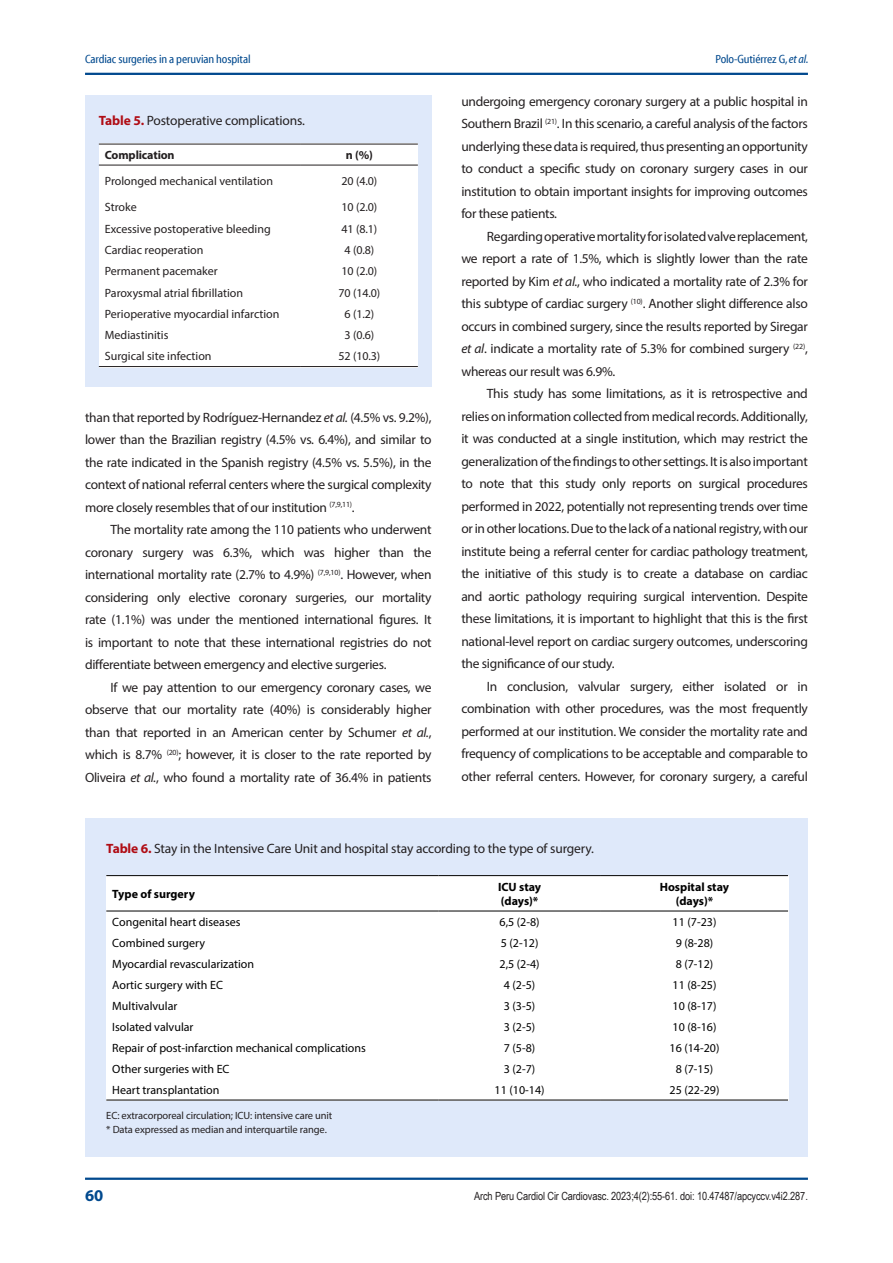
<style>
.page{position:relative;width:893px;height:1263px;background:#fff}
.page>*{position:absolute;margin:0;border:0;box-sizing:border-box;transform-origin:0 0}
.t1{font:700 16.5px "Myriad Pro";color:#01498e}
.TEXTO_GENERAL{font:13.5px/22.5px "Myriad Pro";letter-spacing:-.02em;color:#231f20;text-align:justify}
.TEXTO_DE_FIGURA{font:13.5px "Myriad Pro";letter-spacing:-.01em;color:#231f20}
.t2{font:12px "Myriad Pro";color:#000}
.t3{font:12px "Myriad Pro";color:#231f20}
.t4{font:12px "Myriad Cn Web";letter-spacing:-.01em;color:#01498e}
.t5{font:700 12px "Myriad Pro";color:#000}
.t6{font:700 12px "Myriad Pro";letter-spacing:-.01em;color:#231f20}
.t7{font:11.25px "Arial Narrow";letter-spacing:-.01em;color:#231f20}
.TEXTO_DE_FIGURA-2{font:10.5px "Myriad Pro";letter-spacing:-.01em;color:#231f20}
.s1{font-family:"Myriad Cn It Web"}
.s2{font-weight:700;color:#b00d15}
.s3{font-style:italic}
</style>
<div class="page">
<hr style="left:85px;top:73px;width:723px;height:2px;background:#01498e">
<hr style="left:85px;top:1177px;width:723px;height:3px;background:#01498e">
<div style="left:85px;top:96px;width:347px;height:291px;background:#dfe9fa"></div>
<div style="left:99px;top:144px;width:319px;height:224px;background:#fff"></div>
<hr style="left:99px;top:144px;width:202px;height:1px;background:#231f20">
<hr style="left:301px;top:144px;width:117px;height:1px;background:#231f20">
<hr style="left:99px;top:165px;width:202px;height:1px;background:#231f20">
<hr style="left:301px;top:165px;width:117px;height:1px;background:#231f20">
<hr style="left:99px;top:366px;width:202px;height:1px;background:#231f20">
<hr style="left:301px;top:366px;width:117px;height:1px;background:#231f20">
<div style="left:85px;top:819px;width:723px;height:338px;background:#dfe9fa"></div>
<div style="left:106px;top:875px;width:682px;height:226px;background:#fff"></div>
<hr style="left:106px;top:875px;width:332px;height:1px;background:#000">
<hr style="left:438px;top:875px;width:163px;height:1px;background:#000">
<hr style="left:601px;top:875px;width:187px;height:1px;background:#000">
<hr style="left:106px;top:911px;width:332px;height:1px;background:#000">
<hr style="left:438px;top:911px;width:163px;height:1px;background:#000">
<hr style="left:601px;top:911px;width:187px;height:1px;background:#000">
<hr style="left:106px;top:1100px;width:332px;height:1px;background:#000">
<hr style="left:438px;top:1100px;width:163px;height:1px;background:#000">
<hr style="left:601px;top:1100px;width:187px;height:1px;background:#000">
<p class="t4" style="left:85px;top:53px;width:167px">Cardiac surgeries in a peruvian hospital</p>
<p class="t4" style="left:715px;top:53px;width:95px">Polo-Gutiérrez G, <span class="s1">et al.</span></p>
<p class="TEXTO_DE_FIGURA" style="left:99px;top:112px;width:208px"><span class="s2">Table 5.</span> Postoperative complications.</p>
<p class="t6" style="left:105px;top:147px;width:71px">Complication</p>
<p class="t6" style="left:346px;top:147px;width:29px">n (%)</p>
<p class="t3" style="left:105px;top:174px;width:170px">Prolonged mechanical ventilation</p>
<p class="t3" style="left:342px;top:174px;width:37px">20 (4.0)</p>
<p class="t3" style="left:105px;top:200px;width:33px">Stroke</p>
<p class="t3" style="left:342px;top:200px;width:37px">10 (2.0)</p>
<p class="t3" style="left:105px;top:221px;width:167px">Excessive postoperative bleeding</p>
<p class="t3" style="left:342px;top:221px;width:37px">41 (8.1)</p>
<p class="t3" style="left:105px;top:243px;width:100px">Cardiac reoperation</p>
<p class="t3" style="left:345px;top:243px;width:31px">4 (0.8)</p>
<p class="t3" style="left:105px;top:264px;width:114px">Permanent pacemaker</p>
<p class="t3" style="left:342px;top:264px;width:37px">10 (2.0)</p>
<p class="t3" style="left:105px;top:285px;width:140px">Paroxysmal atrial fibrillation</p>
<p class="t3" style="left:339px;top:285px;width:43px">70 (14.0)</p>
<p class="t3" style="left:105px;top:307px;width:176px">Perioperative myocardial infarction</p>
<p class="t3" style="left:345px;top:307px;width:31px">6 (1.2)</p>
<p class="t3" style="left:105px;top:328px;width:65px">Mediastinitis</p>
<p class="t3" style="left:345px;top:328px;width:31px">3 (0.6)</p>
<p class="t3" style="left:105px;top:349px;width:108px">Surgical site infection</p>
<p class="t3" style="left:339px;top:349px;width:43px">52 (10.3)</p>
<p class="TEXTO_GENERAL" style="left:85px;top:406px;width:348px">than that reported by Rodríguez-Hernandez <span class="s3">et al.</span> (4.5% vs. 9.2%), lower than the Brazilian registry (4.5% vs. 6.4%), and similar to the rate indicated in the Spanish registry (4.5% vs. 5.5%), in the context of national referral centers where the surgical complexity more closely resembles that of our institution <sup>(7,9,11)</sup>.</p>
<p class="TEXTO_GENERAL" style="left:85px;top:518px;width:348px;text-indent:26px">The mortality rate among the 110 patients who underwent coronary surgery was 6.3%, which was higher than the international mortality rate (2.7% to 4.9%) <sup>(7,9,10)</sup>. However, when considering only elective coronary surgeries, our mortality rate (1.1%) was under the mentioned international figures. It is important to note that these international registries do not differentiate between emergency and elective surgeries.</p>
<p class="TEXTO_GENERAL" style="left:85px;top:676px;width:348px;text-indent:26px">If we pay attention to our emergency coronary cases, we observe that our mortality rate (40%) is considerably higher than that reported in an American center by Schumer <span class="s3">et al.</span>, which is 8.7% <sup>(20)</sup>; however, it is closer to the rate reported by Oliveira <span class="s3">et al.</span>, who found a mortality rate of 36.4% in patients</p>
<p class="TEXTO_GENERAL" style="left:461px;top:90px;width:348px">undergoing emergency coronary surgery at a public hospital in Southern Brazil <sup>(21)</sup>. In this scenario, a careful analysis of the factors underlying these data is required, thus presenting an opportunity to conduct a specific study on coronary surgery cases in our institution to obtain important insights for improving outcomes for these patients.</p>
<p class="TEXTO_GENERAL" style="left:461px;top:225px;width:348px;text-indent:26px">Regarding operative mortality for isolated valve replacement, we report a rate of 1.5%, which is slightly lower than the rate reported by Kim <span class="s3">et al.</span>, who indicated a mortality rate of 2.3% for this subtype of cardiac surgery <sup>(10)</sup>. Another slight difference also occurs in combined surgery, since the results reported by Siregar <span class="s3">et al</span>. indicate a mortality rate of 5.3% for combined surgery <sup>(22)</sup>, whereas our result was 6.9%.</p>
<p class="TEXTO_GENERAL" style="left:461px;top:382px;width:348px;text-indent:26px">This study has some limitations, as it is retrospective and relies on information collected from medical records. Additionally, it was conducted at a single institution, which may restrict the generalization of the findings to other settings. It is also important to note that this study only reports on surgical procedures performed in 2022, potentially not representing trends over time or in other locations. Due to the lack of a national registry, with our institute being a referral center for cardiac pathology treatment, the initiative of this study is to create a database on cardiac and aortic pathology requiring surgical intervention. Despite these limitations, it is important to highlight that this is the first national-level report on cardiac surgery outcomes, underscoring the significance of our study.</p>
<p class="TEXTO_GENERAL" style="left:461px;top:675px;width:348px;text-indent:26px">In conclusion, valvular surgery, either isolated or in combination with other procedures, was the most frequently performed at our institution. We consider the mortality rate and frequency of complications to be acceptable and comparable to other referral centers. However, for coronary surgery, a careful</p>
<p class="TEXTO_DE_FIGURA" style="left:106px;top:840px;width:489px"><span class="s2">Table 6.</span> Stay in the Intensive Care Unit and hospital stay according to the type of surgery.</p>
<p class="t5" style="left:112px;top:886px;width:84px">Type of surgery</p>
<p class="t5" style="left:498px;top:879px;width:45px">ICU stay</p>
<p class="t5" style="left:501px;top:893px;width:39px">(days)*</p>
<p class="t5" style="left:660px;top:879px;width:71px">Hospital stay</p>
<p class="t5" style="left:676px;top:893px;width:39px">(days)*</p>
<p class="t2" style="left:112px;top:914px;width:130px">Congenital heart diseases</p>
<p class="t2" style="left:500px;top:914px;width:42px">6,5 (2-8)</p>
<p class="t2" style="left:673px;top:914px;width:45px">11 (7-23)</p>
<p class="t2" style="left:112px;top:935px;width:94px">Combined surgery</p>
<p class="t2" style="left:501px;top:935px;width:39px">5 (2-12)</p>
<p class="t2" style="left:676px;top:935px;width:39px">9 (8-28)</p>
<p class="t2" style="left:112px;top:956px;width:143px">Myocardial revascularization</p>
<p class="t2" style="left:500px;top:956px;width:42px">2,5 (2-4)</p>
<p class="t2" style="left:676px;top:956px;width:39px">8 (7-12)</p>
<p class="t2" style="left:112px;top:977px;width:112px">Aortic surgery with EC</p>
<p class="t2" style="left:504px;top:977px;width:33px">4 (2-5)</p>
<p class="t2" style="left:673px;top:977px;width:45px">11 (8-25)</p>
<p class="t2" style="left:112px;top:998px;width:67px">Multivalvular</p>
<p class="t2" style="left:504px;top:998px;width:33px">3 (3-5)</p>
<p class="t2" style="left:673px;top:998px;width:45px">10 (8-17)</p>
<p class="t2" style="left:112px;top:1019px;width:83px">Isolated valvular</p>
<p class="t2" style="left:504px;top:1019px;width:33px">3 (2-5)</p>
<p class="t2" style="left:673px;top:1019px;width:45px">10 (8-16)</p>
<p class="t2" style="left:112px;top:1040px;width:255px">Repair of post-infarction mechanical complications</p>
<p class="t2" style="left:504px;top:1040px;width:33px">7 (5-8)</p>
<p class="t2" style="left:669px;top:1040px;width:51px">16 (14-20)</p>
<p class="t2" style="left:112px;top:1061px;width:119px">Other surgeries with EC</p>
<p class="t2" style="left:504px;top:1061px;width:33px">3 (2-7)</p>
<p class="t2" style="left:676px;top:1061px;width:39px">8 (7-15)</p>
<p class="t2" style="left:112px;top:1082px;width:109px">Heart transplantation</p>
<p class="t2" style="left:495px;top:1082px;width:51px">11 (10-14)</p>
<p class="t2" style="left:669px;top:1082px;width:51px">25 (22-29)</p>
<p class="TEXTO_DE_FIGURA-2" style="left:106px;top:1109px;width:228px">EC: extracorporeal circulation; ICU: intensive care unit</p>
<p class="TEXTO_DE_FIGURA-2" style="left:106px;top:1122px;width:222px">* Data expressed as median and interquartile range.</p>
<p class="t1" style="left:85px;top:1184px;width:20px">60</p>
<p class="t7" style="left:474px;top:1188px;width:335px">Arch Peru Cardiol Cir Cardiovasc. 2023;4(2):55-61. doi: 10.47487/apcyccv.v4i2.287.</p>
</div>
